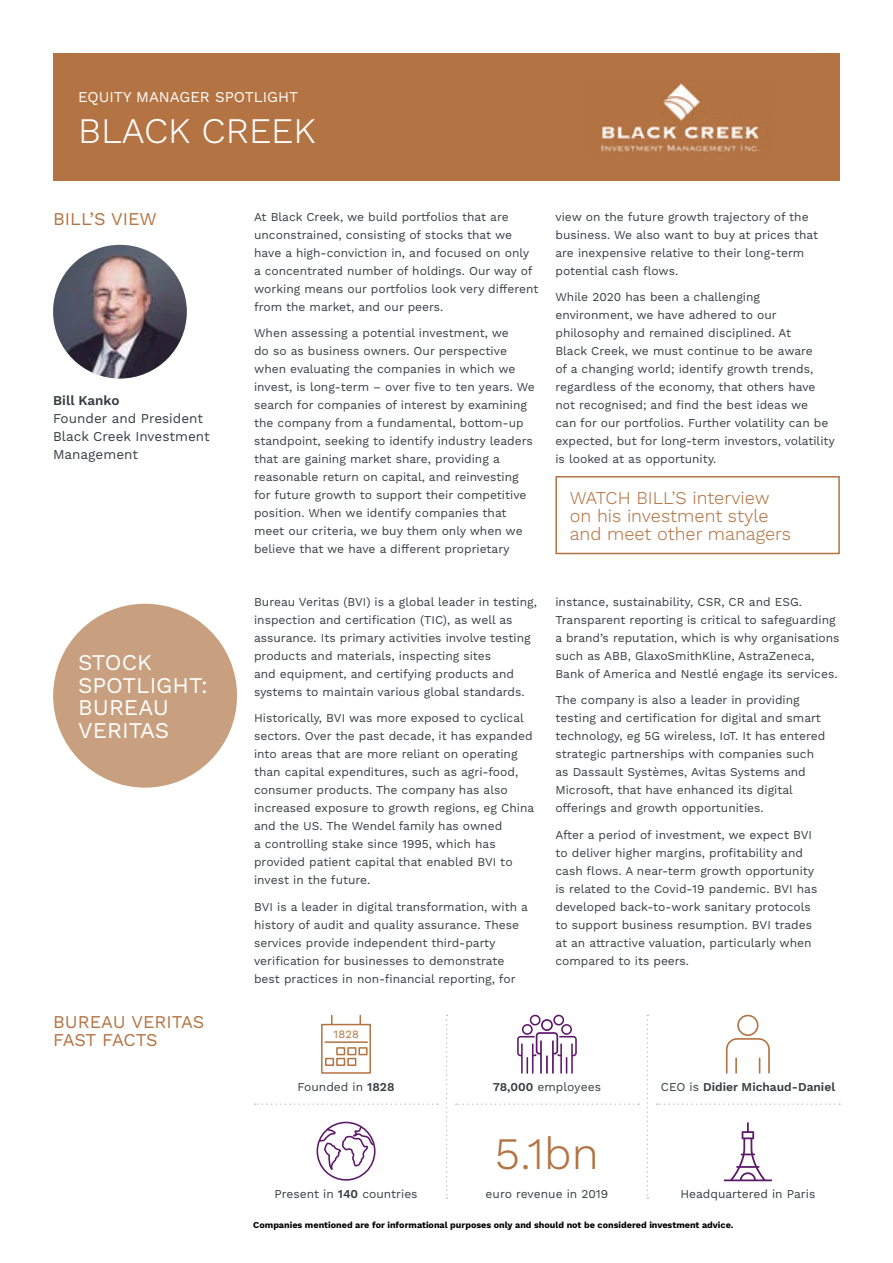
<style>
.page{position:relative;width:893px;height:1263px;background:#fff}
.page>*{position:absolute;margin:0;border:0;box-sizing:border-box;transform-origin:0 0}
.t1{font:300 45px "Work Sans";color:#b47342}
.t2{font:300 36px "Work Sans";color:#fff}
.t3{font:22.5px/22.5px "Work Sans";color:#fff}
.t4{font:300 18px/18px "Work Sans";color:#b47342}
.t5{font:18px/18px "Work Sans";color:#b47342}
.t6{font:15px "Work Sans";color:#fff}
.t7{font:13.5px/18px "Work Sans";color:#373d42}
.t8{font:600 13.5px "Work Sans";color:#373d42}
.t9{font:12px/18px "Work Sans";color:#373d42}
.t10{font:600 12px "Work Sans";color:#373d42}
.t11{font:11.25px "Work Sans";color:#b47342}
.t12{font:700 9px "Work Sans";color:#000}
.s1{font-weight:600}
.s2{font-weight:400}
</style>
<div class="page">
<div style="left:53px;top:53px;width:787px;height:128px;background:#b47342"></div>
<img style="left:53px;top:245px;width:134px;height:133px;border-radius:67px">
<div style="left:53px;top:604px;width:184px;height:184px;background:#c8a07f;border-radius:50%"></div>
<svg style="left:446px;top:1015px;width:1px;height:184px"></svg>
<svg style="left:456px;top:1103px;width:183px;height:2px"></svg>
<svg style="left:657px;top:1103px;width:183px;height:2px"></svg>
<svg style="left:647px;top:1015px;width:1px;height:184px"></svg>
<div style="left:321px;top:1024px;width:50px;height:50px;border:2px solid #b47342"></div>
<div style="left:325px;top:1058px;width:9px;height:8px;border:2px solid #b47342"></div>
<div style="left:336px;top:1047px;width:9px;height:8px;border:2px solid #b47342"></div>
<div style="left:336px;top:1058px;width:9px;height:8px;border:2px solid #b47342"></div>
<div style="left:347px;top:1047px;width:9px;height:8px;border:2px solid #b47342"></div>
<div style="left:347px;top:1058px;width:9px;height:8px;border:2px solid #b47342"></div>
<div style="left:358px;top:1047px;width:10px;height:8px;border:2px solid #b47342"></div>
<hr style="left:325px;top:1041px;width:42px;height:2px;background:#b47342">
<svg style="left:517px;top:1015px;width:60px;height:59px"></svg>
<div style="left:737px;top:1015px;width:21px;height:21px;border:2px solid #b47342;border-radius:50%"></div>
<svg style="left:725px;top:1038px;width:45px;height:36px"></svg>
<svg style="left:255px;top:1103px;width:183px;height:75px"></svg>
<svg style="left:724px;top:1122px;width:48px;height:59px"></svg>
<img style="left:601px;top:83px;width:159px;height:69px">
<svg style="left:555px;top:476px;width:285px;height:79px"></svg>
<p class="t6" style="left:78px;top:88px;width:222px">EQUITY MANAGER SPOTLIGHT</p>
<h2 class="t2" style="left:78px;top:110px;width:239px">BLACK CREEK</h2>
<h3 class="t5" style="left:53px;top:211px;width:105px">BILL’S VIEW</h3>
<p class="t8" style="left:53px;top:393px;width:68px">Bill Kanko</p>
<p class="t7" style="left:53px;top:410px;width:158px">Founder and President<br>Black Creek Investment<br>Management</p>
<h3 class="t3" style="left:78px;top:652px;width:131px">STOCK<br>SPOTLIGHT:<br>BUREAU<br>VERITAS</h3>
<h3 class="t5" style="left:53px;top:1014px;width:153px">BUREAU VERITAS<br>FAST FACTS</h3>
<p class="t9" style="left:254px;top:208px;width:286px">At Black Creek, we build portfolios that are unconstrained, consisting of stocks that we have a high-conviction in, and focused on only a concentrated number of holdings. Our way of working means our portfolios look very different from the market, and our peers.</p>
<p class="t9" style="left:254px;top:325px;width:282px">When assessing a potential investment, we<br>do so as business owners. Our perspective when evaluating the companies in which we invest, is long-term – over five to ten years. We search for companies of interest by examining the company from a fundamental, bottom-up standpoint, seeking to identify industry leaders that are gaining market share, providing a reasonable return on capital, and reinvesting for future growth to support their competitive position. When we identify companies that meet our criteria, we buy them only when we believe that we have a different proprietary</p>
<p class="t9" style="left:254px;top:593px;width:284px">Bureau Veritas (BVI) is a global leader in testing, inspection and certification (TIC), as well as assurance. Its primary activities involve testing products and materials, inspecting sites<br>and equipment, and certifying products and systems to maintain various global standards.</p>
<p class="t9" style="left:254px;top:710px;width:282px">Historically, BVI was more exposed to cyclical sectors. Over the past decade, it has expanded into areas that are more reliant on operating than capital expenditures, such as agri-food, consumer products. The company has also increased exposure to growth regions, eg China and the US. The Wendel family has owned<br>a controlling stake since 1995, which has provided patient capital that enabled BVI to invest in the future.</p>
<p class="t9" style="left:254px;top:898px;width:275px">BVI is a leader in digital transformation, with a history of audit and quality assurance. These services provide independent third-party verification for businesses to demonstrate best practices in non-financial reporting, for</p>
<p class="t9" style="left:555px;top:208px;width:264px">view on the future growth trajectory of the business. We also want to buy at prices that are inexpensive relative to their long-term potential cash flows.</p>
<p class="t9" style="left:555px;top:289px;width:281px">While 2020 has been a challenging environment, we have adhered to our philosophy and remained disciplined. At<br>Black Creek, we must continue to be aware<br>of a changing world; identify growth trends, regardless of the economy, that others have not recognised; and find the best ideas we<br>can for our portfolios. Further volatility can be expected, but for long-term investors, volatility is looked at as opportunity.</p>
<h3 class="t4" style="left:570px;top:490px;width:223px">WATCH BILL’S interview on his investment style and meet other managers</h3>
<p class="t9" style="left:555px;top:593px;width:286px">instance, sustainability, CSR, CR and ESG.<br>Transparent reporting is critical to safeguarding a brand’s reputation, which is why organisations such as ABB, GlaxoSmithKline, AstraZeneca, Bank of America and Nestlé engage its services.</p>
<p class="t9" style="left:555px;top:692px;width:271px">The company is also a leader in providing testing and certification for digital and smart technology, eg 5G wireless, IoT. It has entered strategic partnerships with companies such as Dassault Systèmes, Avitas Systems and Microsoft, that have enhanced its digital offerings and growth opportunities.</p>
<p class="t9" style="left:555px;top:826px;width:263px">After a period of investment, we expect BVI to deliver higher margins, profitability and cash flows. A near-term growth opportunity is related to the Covid-19 pandemic. BVI has developed back-to-work sanitary protocols to support business resumption. BVI trades at an attractive valuation, particularly when compared to its peers.</p>
<p class="t11" style="left:333px;top:1027px;width:27px">1828</p>
<p class="t9" style="left:298px;top:1078px;width:98px">Founded in <span class="s1">1828</span></p>
<p class="t9" style="left:493px;top:1078px;width:110px"><span class="s1">78,000</span> employees</p>
<p class="t10" style="left:661px;top:1080px;width:176px"><span class="s2">CEO is</span> Didier Michaud-Daniel</p>
<h1 class="t1" style="left:495px;top:1127px;width:106px">5.1bn</h1>
<p class="t9" style="left:274px;top:1185px;width:145px">Present in <span class="s1">140</span> countries</p>
<p class="t9" style="left:486px;top:1185px;width:124px">euro revenue in 2019</p>
<p class="t9" style="left:680px;top:1185px;width:136px">Headquartered in Paris</p>
<p class="t12" style="left:253px;top:1219px;width:482px">Companies mentioned are for informational purposes only and should not be considered investment advice.</p>
</div>
